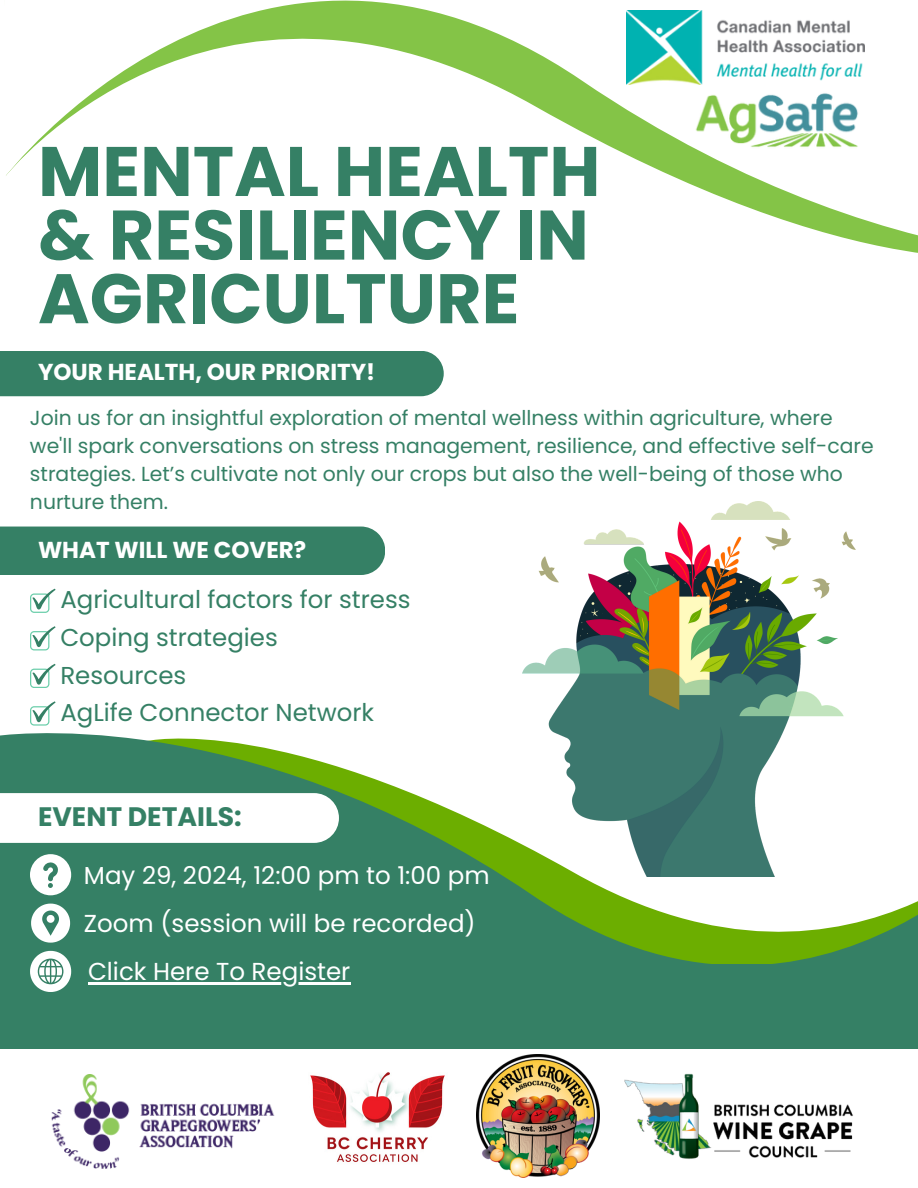
<style>
.page{position:relative;width:918px;height:1188px;background:#fff}
.page>*{position:absolute;margin:0;border:0;box-sizing:border-box;transform-origin:0 0}
.t1{font:700 70.05px/63.6px "Poppins";color:#358065}
.t2{font:700 26.7px "Poppins";color:#358065}
.t3{font:24.6px "Poppins";color:#fff}
.t4{font:24.45px/37.5px "Poppins";color:#358065}
.t5{font:24.45px "Poppins";color:#fff}
.t6{font:700 23.1px "Poppins";color:#fff}
.t7{font:20.4px/28.2px "Poppins";color:#358065}
</style>
<div class="page">
<svg style="left:6px;top:0;width:912px;height:253px"></svg>
<svg style="left:0;top:701px;width:918px;height:263px;fill:#358065"></svg>
<div style="left:0;top:964px;width:918px;height:84px;background:#358065"></div>
<svg style="left:0;top:793px;width:339px;height:50px"></svg>
<img style="left:522px;top:501px;width:333px;height:376px">
<img style="left:688px;top:87px;width:176px;height:66px">
<img style="left:626px;top:10px;width:239px;height:74px">
<img style="left:51px;top:1074px;width:224px;height:95px">
<img style="left:310px;top:1072px;width:135px;height:90px">
<img style="left:476px;top:1054px;width:123px;height:124px">
<img style="left:624px;top:1073px;width:229px;height:86px">
<div style="left:0;top:351px;width:444px;height:45px;background:#358065"></div>
<div style="left:0;top:527px;width:385px;height:48px;background:#358065"></div>
<svg style="left:30px;top:589px;width:25px;height:24px"></svg>
<svg style="left:30px;top:626px;width:25px;height:24px"></svg>
<svg style="left:30px;top:664px;width:25px;height:24px"></svg>
<svg style="left:30px;top:701px;width:25px;height:24px"></svg>
<svg style="left:31px;top:904px;width:39px;height:39px"></svg>
<svg style="left:30px;top:951px;width:41px;height:41px"></svg>
<svg style="left:30px;top:854px;width:41px;height:41px"></svg>
<hr style="left:88px;top:982px;width:262px;height:2px;background:#fff">
<p class="t1" style="left:38px;top:140px;width:564px">MENTAL HEALTH &amp; RESILIENCY IN<br>AGRICULTURE</p>
<h3 class="t6" style="left:38px;top:356px;width:339px">YOUR HEALTH, OUR PRIORITY!</h3>
<p class="t7" style="left:30px;top:403px;width:845px">Join us for an insightful exploration of mental wellness within agriculture, where we'll spark conversations on stress management, resilience, and effective self-care strategies. Let’s cultivate not only our crops but also the well-being of those who nurture them.</p>
<p class="t6" style="left:38px;top:533px;width:270px">WHAT WILL WE COVER?</p>
<h3 class="t4" style="left:60px;top:581px;width:352px">Agricultural factors for stress</h3>
<p class="t4" style="left:60px;top:619px;width:219px">Coping strategies</p>
<h3 class="t4" style="left:60px;top:656px;width:315px">Resources<br>AgLife Connector Network</h3>
<p class="t2" style="left:38px;top:798px;width:205px">EVENT DETAILS:</p>
<p class="t3" style="left:84px;top:858px;width:407px">May 29, 2024, 12:00 pm to 1:00 pm</p>
<h2 class="t3" style="left:84px;top:906px;width:393px">Zoom (session will be recorded)</h2>
<p class="t5" style="left:88px;top:954px;width:264px">Click Here To Register</p>
</div>
